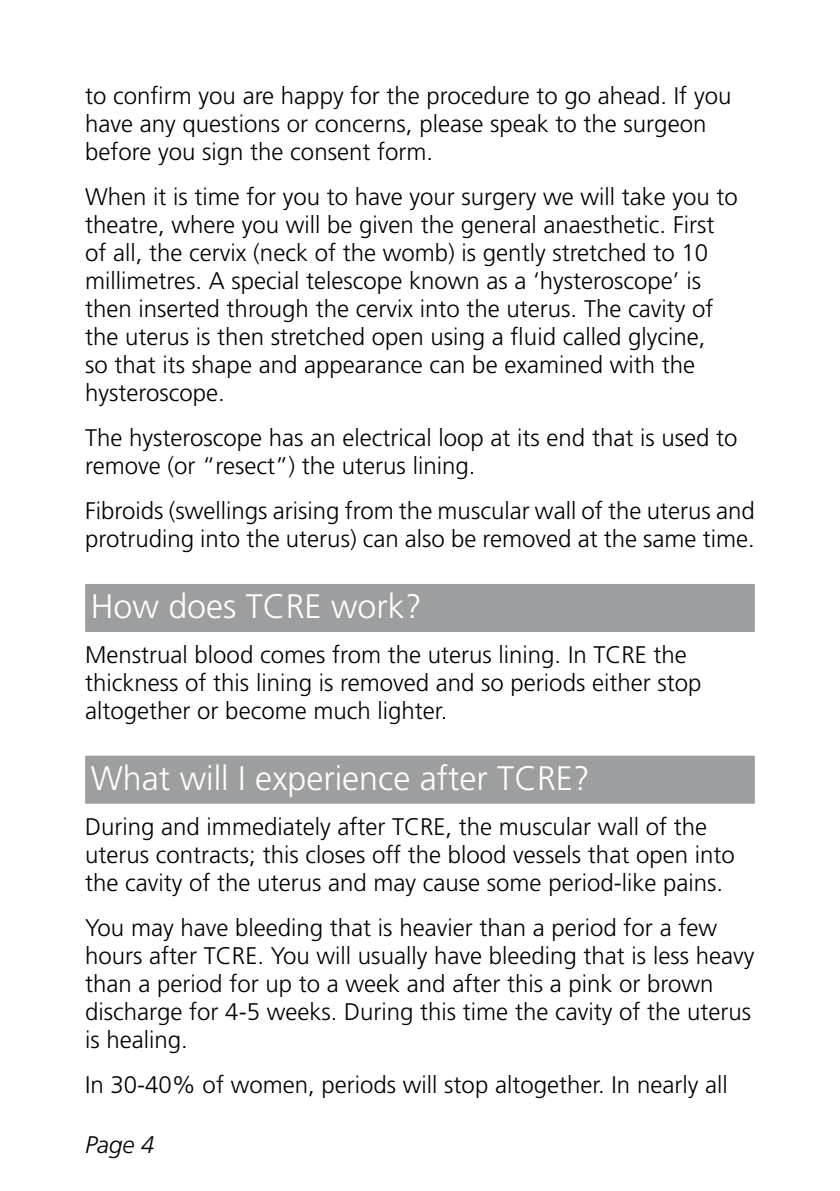
<style>
.page{position:relative;width:840px;height:1191px;background:#fff}
.page>*{position:absolute;margin:0;border:0;box-sizing:border-box;transform-origin:0 0}
.t1{font:300 34px "Frutiger";color:#fff}
.t2{font:300 24px/28px "Frutiger";color:#000}
.t3{font:italic 300 24px "Frutiger";color:#000}
</style>
<div class="page">
<div style="left:85px;top:584px;width:669px;height:48px;background:#9c9e9f"></div>
<div style="left:85px;top:755px;width:669px;height:48px;background:#9c9e9f"></div>
<p class="t2" style="left:85px;top:82px;width:647px">to confirm you are happy for the procedure to go ahead. If you have any questions or concerns, please speak to the surgeon before you sign the consent form.</p>
<p class="t2" style="left:85px;top:183px;width:654px">When it is time for you to have your surgery we will take you to theatre, where you will be given the general anaesthetic. First of all, the cervix (neck of the womb) is gently stretched to 10 millimetres. A special telescope known as a ‘hysteroscope’ is then inserted through the cervix into the uterus. The cavity of the uterus is then stretched open using a fluid called glycine,<br>so that its shape and appearance can be examined with the hysteroscope.</p>
<p class="t2" style="left:85px;top:424px;width:653px">The hysteroscope has an electrical loop at its end that is used to remove (or “resect”) the uterus lining.</p>
<p class="t2" style="left:85px;top:497px;width:671px">Fibroids (swellings arising from the muscular wall of the uterus and protruding into the uterus) can also be removed at the same time.</p>
<h1 class="t1" style="left:91px;top:587px;width:332px">How does TCRE work?</h1>
<p class="t2" style="left:85px;top:640px;width:617px">Menstrual blood comes from the uterus lining. In TCRE the thickness of this lining is removed and so periods either stop altogether or become much lighter.</p>
<h1 class="t1" style="left:91px;top:758px;width:500px">What will I experience after TCRE?</h1>
<p class="t2" style="left:85px;top:812px;width:651px">During and immediately after TCRE, the muscular wall of the uterus contracts; this closes off the blood vessels that open into the cavity of the uterus and may cause some period-like pains.</p>
<p class="t2" style="left:85px;top:913px;width:670px">You may have bleeding that is heavier than a period for a few hours after TCRE. You will usually have bleeding that is less heavy than a period for up to a week and after this a pink or brown discharge for 4-5 weeks. During this time the cavity of the uterus is healing.</p>
<p class="t2" style="left:85px;top:1070px;width:643px">In 30-40% of women, periods will stop altogether. In nearly all</p>
<p class="t3" style="left:85px;top:1131px;width:71px">Page 4</p>
</div>
